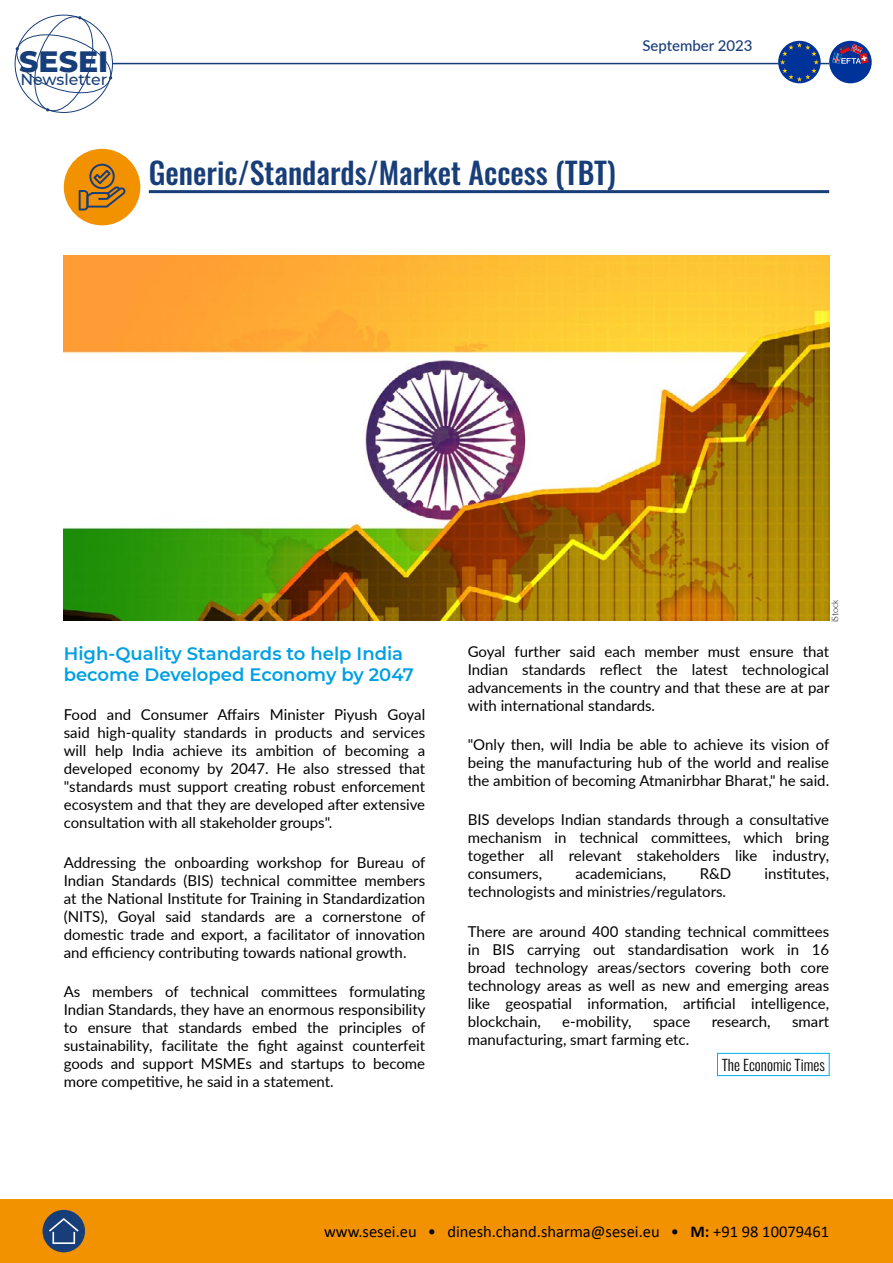
<style>
.page{position:relative;width:893px;height:1263px;background:#fff}
.page>*{position:absolute;margin:0;border:0;box-sizing:border-box;transform-origin:0 0}
.t1{font:500 30px "Oswald";color:#183e7a}
.t2{font:800 30px "Montserrat";color:#183e7a}
.t3{font:600 18px/21.6px "Montserrat";color:#009fe3}
.t4{font:16.5px "Calibri";color:#000}
.t5{font:500 15.75px "Montserrat";color:#183e7a}
.t6{font:15px/18px "Lato";color:#000;text-align:justify}
.t7{font:300 15px "Oswald";color:#000}
.t8{font:500 15px "Lato";color:#183e7a}
.t9{font:300 9px "Lato";color:#000}
.s1{font-weight:700}
</style>
<div class="page">
<div style="left:0;top:1199px;width:893px;height:64px;background:#f39200"></div>
<hr style="left:113px;top:63px;width:716px;height:1px;background:#183e7a">
<svg style="left:778px;top:41px;width:43px;height:42px"></svg>
<svg style="left:780px;top:42px;width:39px;height:40px;background:#32589c"></svg>
<svg style="left:14px;top:14px;width:101px;height:99px"></svg>
<div style="left:43px;top:1210px;width:42px;height:42px;background:#183e7a;border-radius:50%"></div>
<svg style="left:49px;top:1218px;width:30px;height:26px"></svg>
<div style="left:829px;top:41px;width:43px;height:42px;background:#039;border-radius:50%"></div>
<svg style="left:832px;top:44px;width:37px;height:20px"></svg>
<div style="left:717px;top:1053px;width:113px;height:23px;border:1px solid #00aeef"></div>
<hr style="left:149px;top:190px;width:680px;height:3px;background:#183e7a">
<img style="left:64px;top:255px;width:765px;height:366px">
<div style="left:64px;top:149px;width:76px;height:76px;background:#f39200;border-radius:50%"></div>
<svg style="left:79px;top:164px;width:46px;height:46px"></svg>
<h1 class="t2" style="left:19px;top:39px;width:91px">SESEI</h1>
<p class="t5" style="left:20px;top:68px;width:88px">Newsletter</p>
<p class="t8" style="left:642px;top:34px;width:112px">September 2023</p>
<h1 class="t1" style="left:149px;top:146px;width:469px">Generic/Standards/Market Access (TBT)</h1>
<p class="t9" style="left:829px;top:622px;width:25px;rotate:-90deg">iStock</p>
<p class="t3" style="left:64px;top:641px;width:351px">High-Quality Standards to help India become Developed Economy by 2047</p>
<p class="t6" style="left:64px;top:705px;width:363px">Food and Consumer Affairs Minister Piyush Goyal said high-quality standards in products and services will help India achieve its ambition of becoming a developed economy by 2047. He also stressed that "standards must support creating robust enforcement ecosystem and that they are developed after extensive consultation with all stakeholder groups".</p>
<p class="t6" style="left:64px;top:853px;width:363px">Addressing the onboarding workshop for Bureau of Indian Standards (BIS) technical committee members at the National Institute for Training in Standardization (NITS), Goyal said standards are a cornerstone of domestic trade and export, a facilitator of innovation and efficiency contributing towards national growth.</p>
<p class="t6" style="left:64px;top:982px;width:363px">As members of technical committees formulating Indian Standards, they have an enormous responsibility to ensure that standards embed the principles of sustainability, facilitate the fight against counterfeit goods and support MSMEs and startups to become more competitive, he said in a statement.</p>
<p class="t6" style="left:468px;top:642px;width:363px">Goyal further said each member must ensure that Indian standards reflect the latest technological advancements in the country and that these are at par with international standards.</p>
<p class="t6" style="left:468px;top:735px;width:363px">"Only then, will India be able to achieve its vision of being the manufacturing hub of the world and realise the ambition of becoming Atmanirbhar Bharat," he said.</p>
<p class="t6" style="left:468px;top:810px;width:363px">BIS develops Indian standards through a consultative mechanism in technical committees, which bring together all relevant stakeholders like industry, consumers,</p>
<p class="t6" style="left:575px;top:864px;width:92px">academicians,</p>
<p class="t6" style="left:700px;top:864px;width:33px">R&amp;D</p>
<p class="t6" style="left:765px;top:864px;width:66px">institutes,</p>
<p class="t6" style="left:468px;top:882px;width:260px">technologists and ministries/regulators.</p>
<p class="t6" style="left:468px;top:922px;width:363px">There are around 400 standing technical committees in BIS carrying out standardisation work in 16 broad technology areas/sectors covering both core technology areas as well as new and emerging areas like geospatial information, artificial intelligence, blockchain,</p>
<p class="t6" style="left:562px;top:1012px;width:71px">e-mobility,</p>
<p class="t6" style="left:653px;top:1012px;width:39px">space</p>
<p class="t6" style="left:712px;top:1012px;width:61px">research,</p>
<p class="t6" style="left:792px;top:1012px;width:39px">smart</p>
<p class="t6" style="left:468px;top:1030px;width:223px">manufacturing, smart farming etc.</p>
<p class="t7" style="left:722px;top:1052px;width:105px">The Economic Times</p>
<p class="t4" style="left:324px;top:1221px;width:507px">www.sesei.eu • dinesh.chand.sharma@sesei.eu • <span class="s1">M:</span> +91 98 10079461</p>
</div>
